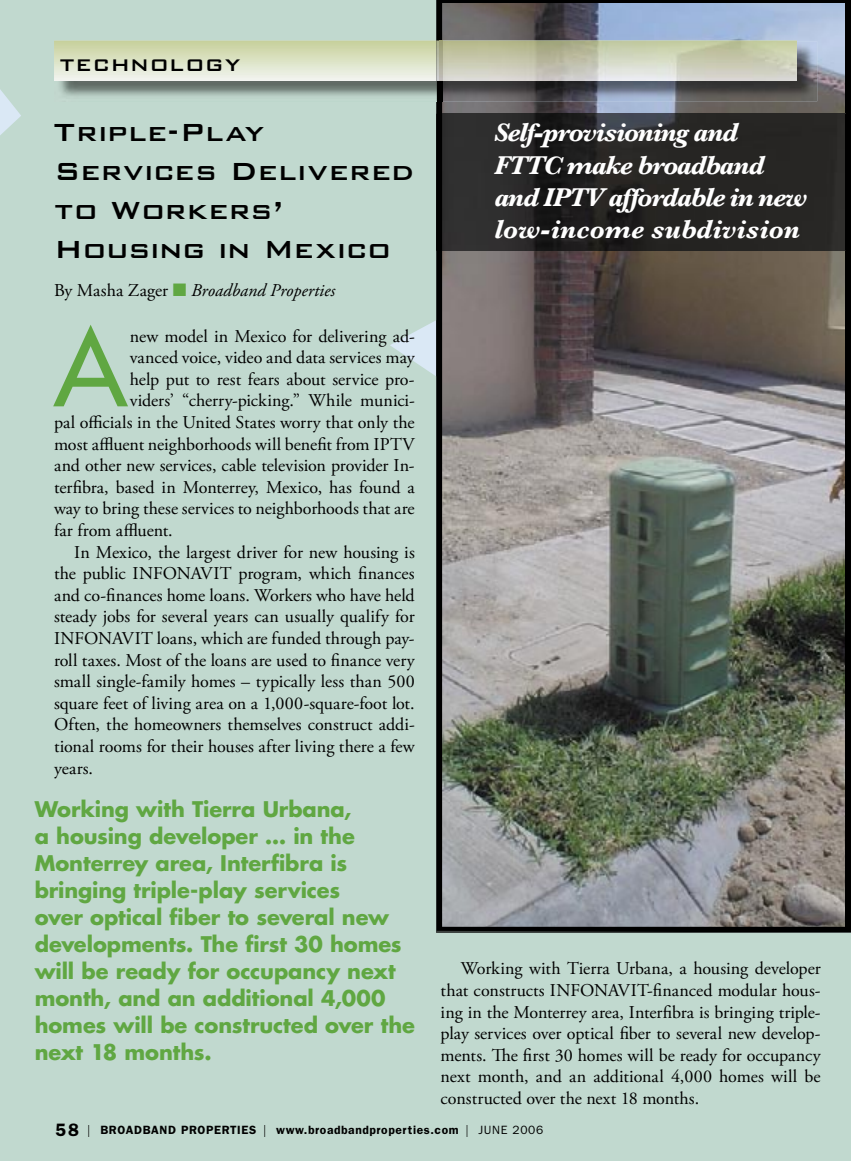
<style>
.page{position:relative;width:851px;height:1161px;background:#fff}
.page>*{position:absolute;margin:0;border:0;box-sizing:border-box;transform-origin:0 0}
.t1{font:103.95px "Futura";color:#60a742}
.t2{font:500 33px/39px "Bank Gothic BT";letter-spacing:.005em;color:#000}
.t3{font:italic 700 27px/32.4px "Baskerville";letter-spacing:-.04em;color:#fff}
.t4{font:500 22.5px "Bank Gothic BT";color:#000}
.t5{font:700 21px/27px "Futura";letter-spacing:-.005em;color:#60a742}
.t6{font:18px/21.6px "Adobe Garamond Pro";color:#000;text-align:justify}
.t7{font:italic 18px "Adobe Garamond Pro";color:#000}
.t8{font:600 12px "Franklin Gothic";letter-spacing:.05em;color:#000}
.s1{font-style:normal}
.s2{color:#60a742}
.s3{font-size:18px}
.s4{font-family:"Helvetica";font-weight:300;font-stretch:condensed}
.s5{font-weight:400}
</style>
<div class="page">
<div style="left:0;top:0;width:850px;height:1161px;background:#c1d9cf"></div>
<img style="left:436px;top:0;width:414px;height:933px">
<hr style="left:848px;top:114px;width:2px;height:137px;background:#000">
<hr style="left:436px;top:114px;width:3px;height:137px;background:#000">
<img style="left:439px;top:114px;width:409px;height:137px">
<hr style="left:436px;top:114px;width:1px;height:137px;background:#181919">
<img style="left:442px;top:41px;width:375px;height:60px">
<img style="left:437px;top:40px;width:359px;height:41px">
<svg style="left:54px;top:40px;width:383px;height:61px;background:#c2ccb6"></svg>
<p class="t4" style="left:60px;top:53px;width:182px">TECHNOLOGY</p>
<h2 class="t2" style="left:54px;top:112px;width:361px">Triple-Play<br>Services Delivered to Workers’<br>Housing in Mexico</h2>
<h3 class="t3" style="left:494px;top:116px;width:315px">Self-provisioning and<br>FTTC make broadband and IPTV affordable in new low-income subdivision</h3>
<p class="t7" style="left:54px;top:280px;width:282px"><span class="s1">By Masha Zager</span> <span class="s2">■</span> Broadband Properties</p>
<h1 class="t1" style="left:54px;top:303px;width:75px">A</h1>
<p class="t6" style="left:130px;top:326px;width:286px">new model in Mexico for delivering ad-</p>
<p class="t6" style="left:130px;top:347px;width:286px">vanced voice, video and data services may</p>
<p class="t6" style="left:130px;top:369px;width:286px">help put to rest fears about service pro-</p>
<p class="t6" style="left:130px;top:390px;width:286px">viders’ “cherry-picking.” While munici-</p>
<p class="t6" style="left:54px;top:412px;width:362px">pal officials in the United States worry that only the</p>
<p class="t6" style="left:54px;top:434px;width:362px">most affluent neighborhoods will benefit from IPTV</p>
<p class="t6" style="left:54px;top:455px;width:362px">and other new services, cable television provider In-</p>
<p class="t6" style="left:54px;top:477px;width:362px">terfibra, based in Monterrey, Mexico, has found a</p>
<p class="t6" style="left:54px;top:498px;width:362px">way to bring these services to neighborhoods that are</p>
<p class="t6" style="left:54px;top:520px;width:120px">far from affluent.</p>
<p class="t6" style="left:74px;top:542px;width:342px">In Mexico, the largest driver for new housing is</p>
<p class="t6" style="left:54px;top:563px;width:362px">the public INFONAVIT program, which finances</p>
<p class="t6" style="left:54px;top:585px;width:362px">and co-finances home loans. Workers who have held</p>
<p class="t6" style="left:54px;top:606px;width:362px">steady jobs for several years can usually qualify for</p>
<p class="t6" style="left:54px;top:628px;width:362px">INFONAVIT loans, which are funded through pay-</p>
<p class="t6" style="left:54px;top:650px;width:362px">roll taxes. Most of the loans are used to finance very</p>
<p class="t6" style="left:54px;top:671px;width:362px">small single-family homes – typically less than 500</p>
<p class="t6" style="left:54px;top:693px;width:362px">square feet of living area on a 1,000-square-foot lot.</p>
<p class="t6" style="left:54px;top:714px;width:362px">Often, the homeowners themselves construct addi-</p>
<p class="t6" style="left:54px;top:736px;width:362px">tional rooms for their houses after living there a few</p>
<p class="t6" style="left:54px;top:758px;width:40px">years.</p>
<p class="t5" style="left:35px;top:795px;width:382px">Working with Tierra Urbana,<br>a housing developer … in the<br>Monterrey area, Interfibra is bringing triple-play services<br>over optical fiber to several new developments. The first 30 homes will be ready for occupancy next month, and an additional 4,000 homes will be constructed over the next 18 months.</p>
<p class="t6" style="left:440px;top:959px;width:381px;text-indent:20px">Working with Tierra Urbana, a housing developer that constructs INFONAVIT-financed modular hous&shy;ing in the Monterrey area, Interfibra is bringing triple&shy;play services over optical fiber to several new develop&shy;ments. The first 30 homes will be ready for occupancy next month, and an additional 4,000 homes will be constructed over the next 18 months.</p>
<p class="t8" style="left:56px;top:1122px;width:489px"><span class="s3">58</span> <span class="s4">|</span> BROADBAND PROPERTIES <span class="s4">|</span> www.broadbandproperties.com <span class="s4">|</span> <span class="s5">JUNE 2006</span></p>
</div>
